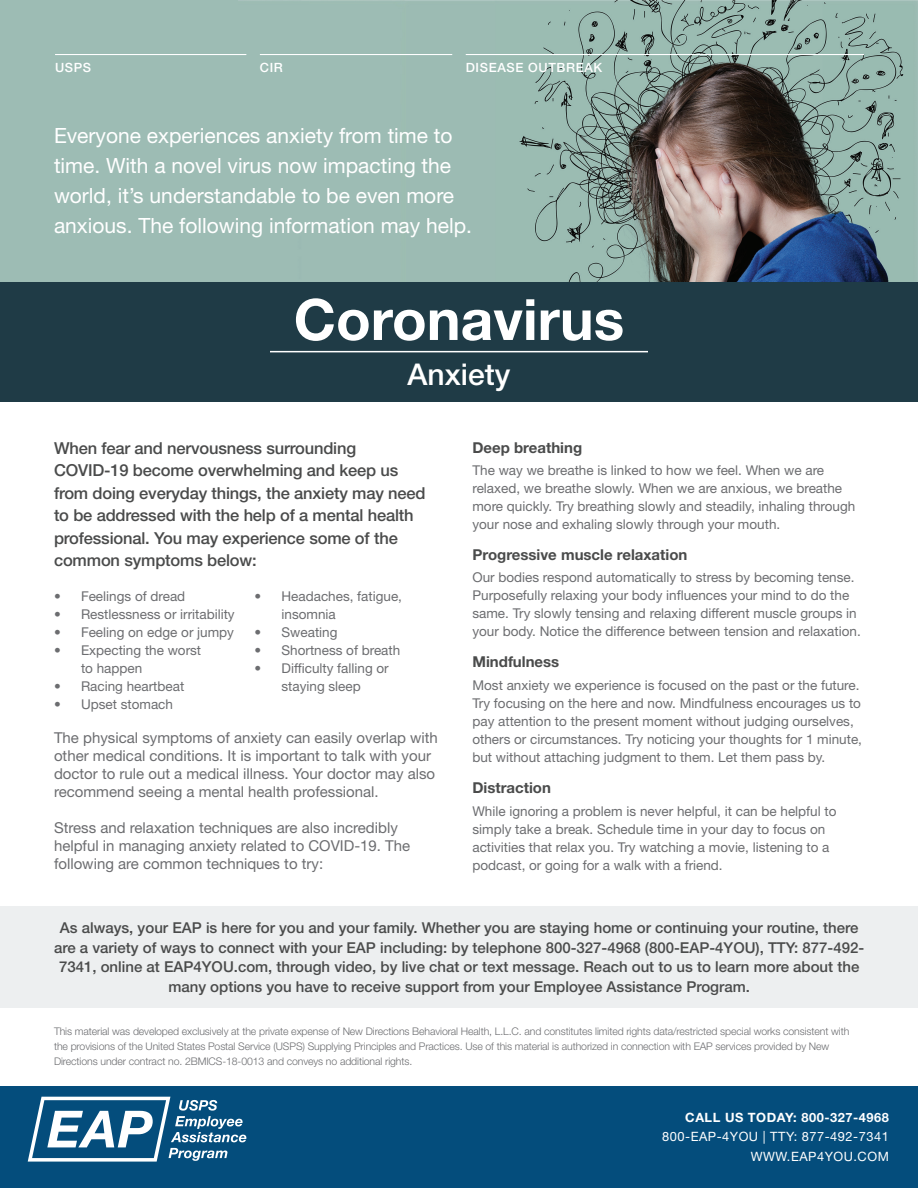
<style>
.page{position:relative;width:918px;height:1188px;background:#fff}
.page>*{position:absolute;margin:0;border:0;box-sizing:border-box;transform-origin:0 0}
.t1{font:700 57px "Helvetica Neue LT Std";color:#fff}
.t2{font:500 30px "Helvetica Neue LT Std";color:#fff}
.t3{font:21px/30px "Helvetica Neue LT Std";color:#fff}
.t4{font:500 16.5px/22.5px "Helvetica Neue LT Std";letter-spacing:-.01em;color:#4a4b4b}
.t5{font:500 15px/19.5px "Helvetica Neue LT Std";color:#4a4b4b;text-align:center}
.t6{font:15px/18px "Helvetica Neue LT Std";color:#6c6d70}
.t7{font:700 15px "Helvetica Neue LT Std";color:#4a4b4b}
.t8{font:13.5px/18px "Helvetica Neue LT Std";color:#6c6d70}
.t9{font:12.9px/19px "Helvetica Neue LT Std";letter-spacing:.04em;color:#fff;text-align:right}
.t10{font:700 12.9px "Helvetica Neue LT Std";letter-spacing:.04em;color:#fff}
.t11{font:500 12.75px "Helvetica Neue LT Std";letter-spacing:.05em;color:#fff}
.t12{font:300 10.5px/15px "Helvetica Neue LT Std";letter-spacing:-.01em;color:#6c6d70}
</style>
<div class="page">
<div style="left:0;top:1087px;width:918px;height:101px;background:#044d7c"></div>
<svg style="left:28px;top:1097px;width:218px;height:65px"></svg>
<div style="left:0;top:906px;width:918px;height:102px;background:#edeff0"></div>
<div style="left:0;top:0;width:918px;height:343px;background:#9dbcb4"></div>
<img style="left:238px;top:0;width:680px;height:282px">
<hr style="left:55px;top:54px;width:191px;height:1px;background:#fff">
<hr style="left:260px;top:54px;width:192px;height:1px;background:#fff">
<hr style="left:466px;top:54px;width:398px;height:1px;background:#fff">
<div style="left:0;top:282px;width:918px;height:120px;background:#1f3b46"></div>
<hr style="left:270px;top:351px;width:378px;height:1px;background:#fff">
<p class="t11" style="left:55px;top:60px;width:38px">USPS</p>
<p class="t11" style="left:260px;top:60px;width:25px">CIR</p>
<p class="t11" style="left:466px;top:60px;width:138px">DISEASE OUTBREAK</p>
<h3 class="t3" style="left:54px;top:120px;width:420px">Everyone experiences anxiety from time to time. With a novel virus now impacting the world, it’s understandable to be even more anxious. The following information may help.</h3>
<h1 class="t1" style="left:294px;top:284px;width:332px">Coronavirus</h1>
<h2 class="t2" style="left:408px;top:357px;width:104px">Anxiety</h2>
<p class="t4" style="left:54px;top:437px;width:373px">When fear and nervousness surrounding COVID-19 become overwhelming and keep us from doing everyday things, the anxiety may need to be addressed with the help of a mental health professional. You may experience some of the common symptoms below:</p>
<p class="t8" style="left:54px;top:587px;width:133px">• Feelings of dread</p>
<p class="t8" style="left:54px;top:605px;width:182px">• Restlessness or irritability</p>
<p class="t8" style="left:54px;top:623px;width:182px">• Feeling on edge or jumpy</p>
<p class="t8" style="left:81px;top:641px;width:122px;text-indent:-27px">• Expecting the worst to happen</p>
<p class="t8" style="left:54px;top:677px;width:132px">• Racing heartbeat</p>
<p class="t8" style="left:54px;top:695px;width:121px">• Upset stomach</p>
<p class="t8" style="left:282px;top:587px;width:122px;text-indent:-27px">• Headaches, fatigue, insomnia</p>
<p class="t8" style="left:255px;top:623px;width:84px">• Sweating</p>
<p class="t8" style="left:255px;top:641px;width:147px">• Shortness of breath</p>
<p class="t8" style="left:255px;top:659px;width:136px;text-align:center">• Difficulty falling or staying sleep</p>
<p class="t6" style="left:54px;top:729px;width:385px">The physical symptoms of anxiety can easily overlap with other medical conditions. It is important to talk with your doctor to rule out a medical illness. Your doctor may also recommend seeing a mental health professional.</p>
<p class="t6" style="left:54px;top:819px;width:358px">Stress and relaxation techniques are also incredibly helpful in managing anxiety related to COVID-19. The following are common techniques to try:</p>
<p class="t7" style="left:472px;top:438px;width:111px">Deep breathing</p>
<p class="t8" style="left:472px;top:461px;width:384px">The way we breathe is linked to how we feel. When we are relaxed, we breathe slowly. When we are anxious, we breathe more quickly. Try breathing slowly and steadily, inhaling through your nose and exhaling slowly through your mouth.</p>
<p class="t7" style="left:472px;top:545px;width:216px">Progressive muscle relaxation</p>
<p class="t8" style="left:472px;top:568px;width:390px">Our bodies respond automatically to stress by becoming tense.<br>Purposefully relaxing your body influences your mind to do the same. Try slowly tensing and relaxing different muscle groups in your body. Notice the difference between tension and relaxation.</p>
<p class="t7" style="left:472px;top:653px;width:88px">Mindfulness</p>
<p class="t8" style="left:472px;top:676px;width:391px">Most anxiety we experience is focused on the past or the future.<br>Try focusing on the here and now. Mindfulness encourages us to pay attention to the present moment without judging ourselves, others or circumstances. Try noticing your thoughts for 1 minute, but without attaching judgment to them. Let them pass by.</p>
<p class="t7" style="left:472px;top:779px;width:80px">Distraction</p>
<p class="t8" style="left:472px;top:802px;width:366px">While ignoring a problem is never helpful, it can be helpful to simply take a break. Schedule time in your day to focus on activities that relax you. Try watching a movie, listening to a podcast, or going for a walk with a friend.</p>
<p class="t5" style="left:54px;top:918px;width:812px">As always, your EAP is here for you and your family. Whether you are staying home or continuing your routine, there are a variety of ways to connect with your EAP including: by telephone 800-327-4968 (800-EAP-4YOU), TTY: 877-492- 7341, online at EAP4YOU.com, through video, by live chat or text message. Reach out to us to learn more about the many options you have to receive support from your Employee Assistance Program.</p>
<p class="t12" style="left:54px;top:1024px;width:797px">This material was developed exclusively at the private expense of New Directions Behavioral Health, L.L.C. and constitutes limited rights data/restricted special works consistent with the provisions of the United States Postal Service (USPS) Supplying Principles and Practices. Use of this material is authorized in connection with EAP services provided by New<br>Directions under contract no. 2BMICS-18-0013 and conveys no additional rights.</p>
<p class="t10" style="left:685px;top:1110px;width:205px">CALL US TODAY: 800-327-4968</p>
<p class="t9" style="left:662px;top:1127px;width:228px">800-EAP-4YOU | TTY: 877-492-7341<br>WWW.EAP4YOU.COM</p>
</div>
